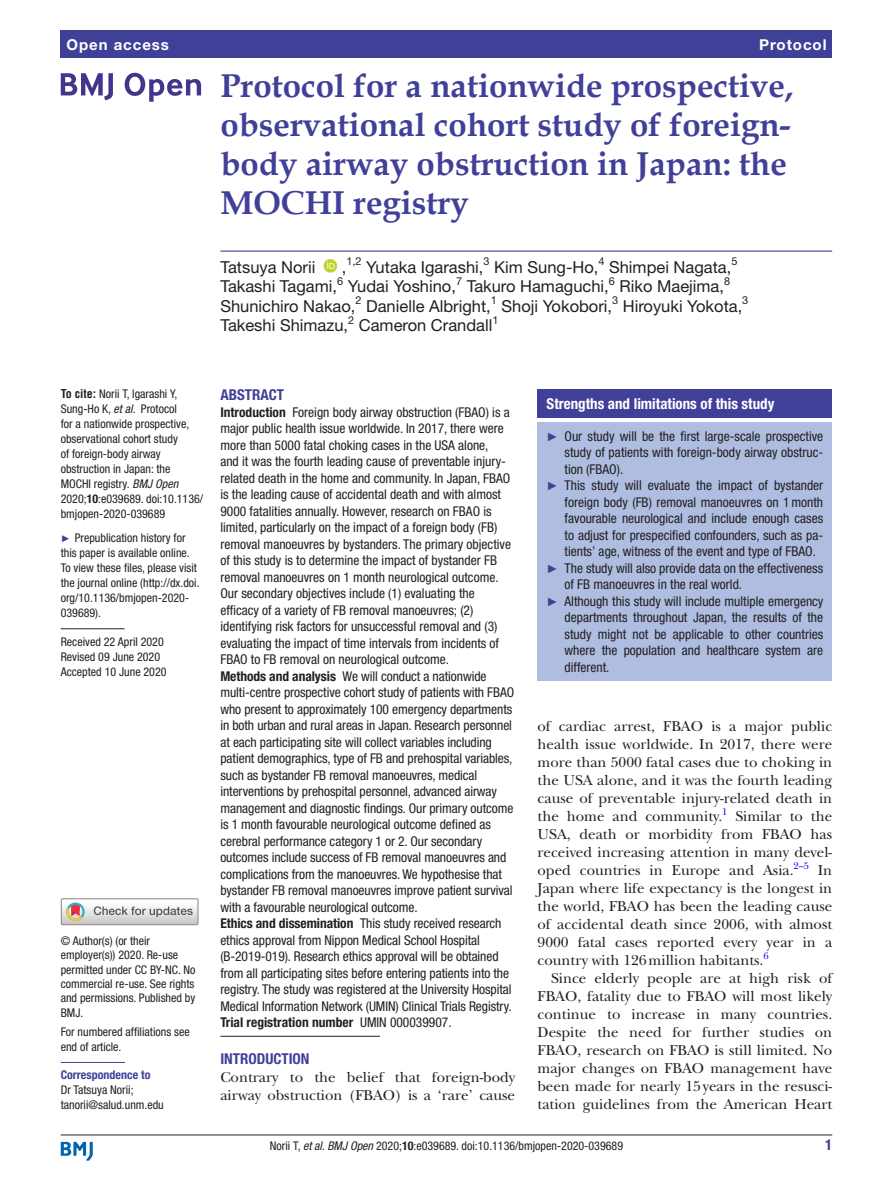
<style>
.page{position:relative;width:893px;height:1191px;background:#fff}
.page>*{position:absolute;margin:0;border:0;box-sizing:border-box;transform-origin:0 0}
.t1{font:700 33px/39px "Book Antiqua";color:#414099}
.t2{font:16.5px "Helvetica Neue LT Std";color:#231f20}
.t3{font:15px/18px "New Baskerville";color:#231f20;text-align:justify}
.t4{font:700 condensed 15px "Helvetica Neue LT Std";color:#fff}
.t5{font:700 condensed 15px "Helvetica Neue LT Std";color:#414099}
.t6{font:700 15px "Helvetica Neue LT Std";letter-spacing:.065em;color:#fff}
.t7{font:condensed 13.5px/16.5px "Helvetica Neue LT Std";color:#231f20}
.t8{font:condensed 12px/15px "Helvetica Neue LT Std";color:#231f20}
.t9{font:700 condensed 12px "Helvetica Neue LT Std";color:#414099}
.t10{font:10.95px "Helvetica Neue LT Std";color:#231f20}
.t11{font:9.9px "New Baskerville";color:#00f}
.s1{font-family:"Helvetica LT Std";font-weight:700}
.s2{font-style:italic}
.s3{font-weight:700}
.s4{font-family:"Arial";font-stretch:normal;font-size:9.75px;color:#414099}
.s5{font-family:"Arial";font-stretch:normal;font-size:12px;color:#414099}
</style>
<div class="page">
<hr style="left:61px;top:1134px;width:771px;height:1px;background:#231f20">
<svg style="left:61px;top:1141px;width:32px;height:19px"></svg>
<div style="left:61px;top:31px;width:771px;height:27px;background:#414099"></div>
<hr style="left:220px;top:250px;width:612px;height:2px;background:#414099">
<svg style="left:324px;top:259px;width:13px;height:14px"></svg>
<hr style="left:61px;top:628px;width:64px;height:1px;background:#231f20">
<hr style="left:61px;top:1062px;width:64px;height:1px;background:#414099">
<svg style="left:61px;top:73px;width:52px;height:27px"></svg>
<svg style="left:125px;top:73px;width:76px;height:29px"></svg>
<div style="left:61px;top:898px;width:138px;height:27px;border:1px solid #969090"></div>
<svg style="left:61px;top:898px;width:137px;height:26px"></svg>
<hr style="left:220px;top:1036px;width:160px;height:1px;background:#231f20">
<div style="left:538px;top:389px;width:294px;height:29px;background:#414099"></div>
<div style="left:538px;top:422px;width:294px;height:259px;background:#afbde1"></div>
<p class="t6" style="left:66px;top:35px;width:104px">Open access</p>
<p class="t6" style="left:759px;top:35px;width:69px">Protocol</p>
<h1 class="t1" style="left:220px;top:66px;width:574px">Protocol for a nationwide prospective, observational cohort study of foreign&shy;body airway obstruction in Japan: the MOCHI registry</h1>
<p class="t2" style="left:220px;top:257px;width:97px">Tatsuya Norii</p>
<p class="t2" style="left:342px;top:257px;width:6px">,</p>
<p class="t10" style="left:346px;top:255px;width:17px">1,2</p>
<p class="t2" style="left:366px;top:257px;width:119px">Yutaka Igarashi,</p>
<p class="t10" style="left:483px;top:255px;width:8px">3</p>
<p class="t2" style="left:494px;top:257px;width:106px">Kim Sung-Ho,</p>
<p class="t10" style="left:598px;top:255px;width:8px">4</p>
<p class="t2" style="left:609px;top:257px;width:124px">Shimpei Nagata,</p>
<p class="t10" style="left:731px;top:255px;width:8px">5</p>
<p class="t2" style="left:220px;top:276px;width:118px">Takashi Tagami,</p>
<p class="t10" style="left:337px;top:274px;width:8px">6</p>
<p class="t2" style="left:348px;top:276px;width:110px">Yudai Yoshino,</p>
<p class="t10" style="left:456px;top:274px;width:8px">7</p>
<p class="t2" style="left:467px;top:276px;width:144px">Takuro Hamaguchi,</p>
<p class="t10" style="left:609px;top:274px;width:8px">6</p>
<p class="t2" style="left:619px;top:276px;width:106px">Riko Maejima,</p>
<p class="t10" style="left:724px;top:274px;width:8px">8</p>
<p class="t2" style="left:220px;top:296px;width:137px">Shunichiro Nakao,</p>
<p class="t10" style="left:355px;top:294px;width:8px">2</p>
<p class="t2" style="left:366px;top:296px;width:126px">Danielle Albright,</p>
<p class="t10" style="left:491px;top:294px;width:8px">1</p>
<p class="t2" style="left:501px;top:296px;width:112px">Shoji Yokobori,</p>
<p class="t10" style="left:612px;top:294px;width:8px">3</p>
<p class="t2" style="left:623px;top:296px;width:121px">Hiroyuki Yokota,</p>
<p class="t10" style="left:742px;top:294px;width:8px">3</p>
<p class="t2" style="left:220px;top:315px;width:129px">Takeshi Shimazu,</p>
<p class="t10" style="left:348px;top:313px;width:8px">2</p>
<p class="t2" style="left:359px;top:315px;width:135px">Cameron Crandall</p>
<p class="t10" style="left:492px;top:313px;width:8px">1</p>
<p class="t8" style="left:61px;top:386px;width:144px"><span class="s1">To cite:</span> Norii T, Igarashi Y,<br>Sung-Ho K, <span class="s2">et al</span>. Protocol<br>for a nationwide prospective, observational cohort study<br>of foreign-body airway obstruction in Japan: the<br>MOCHI registry. <span class="s2">BMJ Open<br></span>2020;<span class="s3">10</span>:e039689. doi:10.1136/ bmjopen-2020-039689</p>
<p class="t8" style="left:61px;top:530px;width:140px"><span class="s4">►</span> Prepublication history for this paper is available online.<br>To view these files, please visit the journal online (http://dx.doi. org/10.1136/bmjopen-2020-<br>039689).</p>
<p class="t8" style="left:61px;top:634px;width:107px">Received 22 April 2020<br>Revised 09 June 2020<br>Accepted 10 June 2020</p>
<p class="t8" style="left:61px;top:933px;width:136px;line-height:14.4px">© Author(s) (or their employer(s)) 2020. Re-use permitted under CC BY-NC. No commercial re-use. See rights and permissions. Published by<br>BMJ.</p>
<p class="t8" style="left:61px;top:1024px;width:130px">For numbered affiliations see end of article.</p>
<p class="t9" style="left:61px;top:1067px;width:91px">Correspondence to</p>
<p class="t8" style="left:61px;top:1082px;width:105px">Dr Tatsuya Norii; tanorii@salud.unm.edu</p>
<p class="t5" style="left:220px;top:386px;width:65px">ABSTRACT</p>
<p class="t7" style="left:220px;top:403px;width:295px"><span class="s3">Introduction</span> Foreign body airway obstruction (FBAO) is a major public health issue worldwide. In 2017, there were more than 5000 fatal choking cases in the USA alone,<br>and it was the fourth leading cause of preventable injury&shy;related death in the home and community. In Japan, FBAO is the leading cause of accidental death and with almost 9000 fatalities annually. However, research on FBAO is limited, particularly on the impact of a foreign body (FB) removal manoeuvres by bystanders. The primary objective of this study is to determine the impact of bystander FB removal manoeuvres on 1 month neurological outcome.<br>Our secondary objectives include (1) evaluating the efficacy of a variety of FB removal manoeuvres; (2) identifying risk factors for unsuccessful removal and (3) evaluating the impact of time intervals from incidents of FBAO to FB removal on neurological outcome.<br><span class="s3">Methods and analysis</span> We will conduct a nationwide multi-centre prospective cohort study of patients with FBAO who present to approximately 100 emergency departments in both urban and rural areas in Japan. Research personnel at each participating site will collect variables including patient demographics, type of FB and prehospital variables, such as bystander FB removal manoeuvres, medical interventions by prehospital personnel, advanced airway management and diagnostic findings. Our primary outcome is 1 month favourable neurological outcome defined as cerebral performance category 1 or 2. Our secondary outcomes include success of FB removal manoeuvres and complications from the manoeuvres. We hypothesise that bystander FB removal manoeuvres improve patient survival with a favourable neurological outcome.<br><span class="s3">Ethics and dissemination</span> This study received research ethics approval from Nippon Medical School Hospital (B-2019-019). Research ethics approval will be obtained from all participating sites before entering patients into the registry. The study was registered at the University Hospital Medical Information Network (UMIN) Clinical Trials Registry.<br><span class="s3">Trial registration number</span> UMIN 000039907.</p>
<p class="t5" style="left:220px;top:1049px;width:91px">INTRODUCTION</p>
<p class="t3" style="left:220px;top:1068px;width:296px">Contrary to the belief that foreign-body airway obstruction (FBAO) is a ‘rare’ cause</p>
<p class="t4" style="left:547px;top:395px;width:229px">Strengths and limitations of this study</p>
<p class="t7" style="left:547px;top:428px;width:278px"><span class="s5">►</span> Our study will be the first large-scale prospective</p>
<p class="t7" style="left:565px;top:444px;width:260px">study of patients with foreign-body airway obstruc-</p>
<p class="t7" style="left:565px;top:461px;width:60px">tion (FBAO).</p>
<p class="t7" style="left:547px;top:477px;width:278px"><span class="s5">►</span> This study will evaluate the impact of bystander</p>
<p class="t7" style="left:565px;top:494px;width:260px">foreign body (FB) removal manoeuvres on 1month</p>
<p class="t7" style="left:565px;top:510px;width:260px">favourable neurological and include enough cases</p>
<p class="t7" style="left:565px;top:527px;width:260px">to adjust for prespecified confounders, such as pa-</p>
<p class="t7" style="left:565px;top:543px;width:253px">tients’ age, witness of the event and type of FBAO.</p>
<p class="t7" style="left:547px;top:560px;width:278px"><span class="s5">►</span> The study will also provide data on the effectiveness</p>
<p class="t7" style="left:565px;top:576px;width:179px">of FB manoeuvres in the real world.</p>
<p class="t7" style="left:547px;top:593px;width:278px"><span class="s5">►</span> Although this study will include multiple emergency</p>
<p class="t7" style="left:565px;top:609px;width:260px">departments throughout Japan, the results of the</p>
<p class="t7" style="left:565px;top:626px;width:260px">study might not be applicable to other countries</p>
<p class="t7" style="left:565px;top:642px;width:260px">where the population and healthcare system are</p>
<p class="t7" style="left:565px;top:659px;width:46px">different.</p>
<p class="t3" style="left:538px;top:717px;width:296px">of cardiac arrest, FBAO is a major public health issue worldwide. In 2017, there were more than 5000 fatal cases due to choking in the USA alone, and it was the fourth leading cause of preventable injury-related death in the home and community.</p>
<p class="t11" style="left:722px;top:805px;width:7px">1</p>
<p class="t3" style="left:538px;top:807px;width:296px;text-indent:198px">Similar to the USA, death or morbidity from FBAO has received increasing attention in many devel&shy;oped countries in Europe and Asia.</p>
<p class="t11" style="left:794px;top:859px;width:17px">2–5</p>
<p class="t3" style="left:538px;top:861px;width:296px;text-indent:280px">In Japan where life expectancy is the longest in the world, FBAO has been the leading cause of accidental death since 2006, with almost 9000 fatal cases reported every year in a country with 126million habitants.</p>
<p class="t11" style="left:763px;top:949px;width:7px">6</p>
<p class="t3" style="left:538px;top:969px;width:296px;text-indent:14px">Since elderly people are at high risk of FBAO, fatality due to FBAO will most likely continue to increase in many countries.<br>Despite the need for further studies on FBAO, research on FBAO is still limited. No major changes on FBAO management have been made for nearly 15years in the resusci&shy;tation guidelines from the American Heart</p>
<p class="t8" style="left:270px;top:1137px;width:355px">Norii T, <span class="s2">et al</span>. <span class="s2">BMJ Open</span> 2020;<span class="s3">10</span>:e039689. doi:10.1136/bmjopen-2020-039689</p>
<p class="t5" style="left:825px;top:1135px;width:9px">1</p>
</div>
